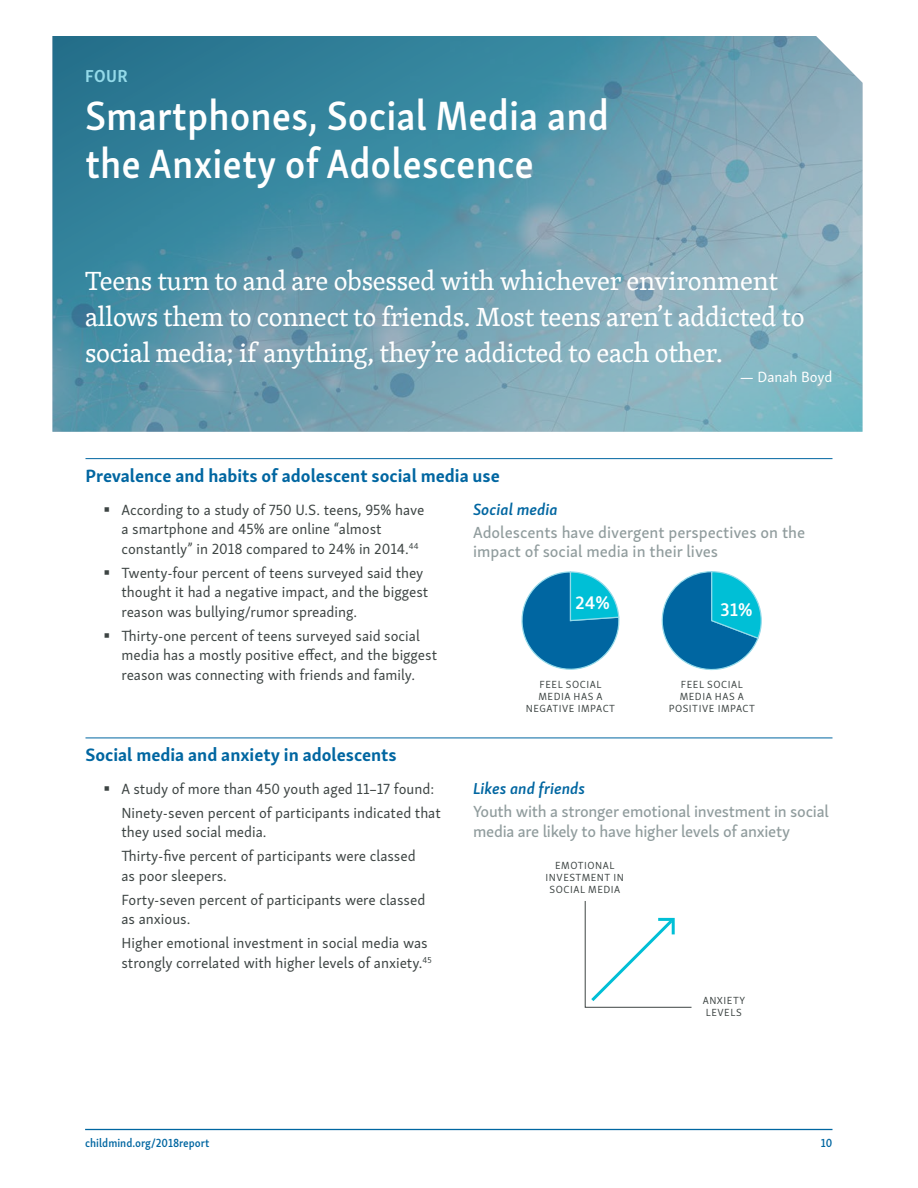
<style>
.page{position:relative;width:918px;height:1188px;background:#fff}
.page>*{position:absolute;margin:0;border:0;box-sizing:border-box;transform-origin:0 0}
.t1{font:600 42px/48px "Skolar Sans Latn Cn";color:#fff}
.t2{font:27px/36px "Skolar Latin";letter-spacing:-.01em;color:#fff}
.Number_label{font:600 18.75px "Skolar Sans Latn";color:#fff}
.Subhead{font:700 18px "Skolar Sans Latn";color:#0066a1}
.t3{font:700 18px "Skolar Sans Latn Cn";color:#94dae9}
.Graph_subtitle{font:16.5px/19.8px "Skolar Sans Latn Me";letter-spacing:-.015em;color:#909c9d}
.Graph_Title{font:italic 600 16.5px "Skolar Sans Latn";color:#0066a1}
.Bullet_2{font:15px/19.5px "Skolar Sans Latn";color:#3d4443}
.Sub_Bullet{font:15px/19.5px "Skolar Sans Latn";color:#3d4443}
.Body_copy{font:15px "Skolar Sans Latn";color:#fff}
.t4{font:600 12px "Skolar Sans Latn Cn";color:#0066a1}
.Word_Label{font:10.5px/12px "Skolar Sans Latn";letter-spacing:.05em;color:#3d4443;text-align:center}
</style>
<div class="page">
<hr style="left:85px;top:1129px;width:747px;height:1px;background:#0066a1">
<img style="left:52px;top:36px;width:810px;height:396px">
<hr style="left:86px;top:458px;width:746px;height:1px;background:#0066a1">
<svg style="left:521px;top:571px;width:99px;height:99px"></svg>
<svg style="left:661px;top:571px;width:101px;height:100px"></svg>
<hr style="left:86px;top:738px;width:746px;height:1px;background:#0066a1">
<svg style="left:584px;top:901px;width:108px;height:107px"></svg>
<p class="t3" style="left:85px;top:61px;width:44px">FOUR</p>
<p class="t1" style="left:85px;top:88px;width:525px">Smartphones, Social Media and the Anxiety of Adolescence</p>
<p class="t2" style="left:85px;top:262px;width:721px">Teens turn to and are obsessed with whichever environment allows them to connect to friends. Most teens aren’t addicted to social media; if anything, they’re addicted to each other.</p>
<p class="Body_copy" style="left:740px;top:365px;width:94px">— Danah Boyd</p>
<p class="Subhead" style="left:86px;top:461px;width:416px">Prevalence and habits of adolescent social media use</p>
<p class="Bullet_2" style="left:121px;top:498px;width:305px">According to a study of 750 U.S. teens, 95% have a smartphone and 45% are online “almost constantly” in 2018 compared to 24% in 2014.<sup>44</sup></p>
<p class="Bullet_2" style="left:121px;top:561px;width:308px">Twenty-four percent of teens surveyed said they thought it had a negative impact, and the biggest reason was bullying/rumor spreading.</p>
<p class="Bullet_2" style="left:121px;top:624px;width:317px">Thirty-one percent of teens surveyed said social media has a mostly positive effect, and the biggest reason was connecting with friends and family.</p>
<p class="Graph_Title" style="left:473px;top:496px;width:86px">Social media</p>
<p class="Graph_subtitle" style="left:473px;top:521px;width:334px">Adolescents have divergent perspectives on the impact of social media in their lives</p>
<p class="Number_label" style="left:575px;top:588px;width:36px">24%</p>
<p class="Number_label" style="left:720px;top:595px;width:34px">31%</p>
<p class="Word_Label" style="left:540px;top:678px;width:63px">FEEL SOCIAL</p>
<p class="Word_Label" style="left:538px;top:690px;width:66px">MEDIA HAS A</p>
<p class="Word_Label" style="left:526px;top:702px;width:91px">NEGATIVE IMPACT</p>
<p class="Word_Label" style="left:681px;top:678px;width:63px">FEEL SOCIAL</p>
<p class="Word_Label" style="left:680px;top:690px;width:66px">MEDIA HAS A</p>
<p class="Word_Label" style="left:669px;top:702px;width:88px">POSITIVE IMPACT</p>
<p class="Subhead" style="left:86px;top:740px;width:313px">Social media and anxiety in adolescents</p>
<p class="Bullet_2" style="left:121px;top:778px;width:314px">A study of more than 450 youth aged 11–17 found:</p>
<p class="Sub_Bullet" style="left:122px;top:802px;width:321px">Ninety-seven percent of participants indicated that they used social media.</p>
<p class="Sub_Bullet" style="left:122px;top:845px;width:296px">Thirty-five percent of participants were classed as poor sleepers.</p>
<p class="Sub_Bullet" style="left:122px;top:889px;width:305px">Forty-seven percent of participants were classed as anxious.</p>
<p class="Sub_Bullet" style="left:122px;top:932px;width:312px">Higher emotional investment in social media was strongly correlated with higher levels of anxiety.<sup>45</sup></p>
<p class="Graph_Title" style="left:473px;top:776px;width:114px">Likes and friends</p>
<p class="Graph_subtitle" style="left:473px;top:800px;width:357px">Youth with a stronger emotional investment in social media are likely to have higher levels of anxiety</p>
<p class="Word_Label" style="left:546px;top:858px;width:80px">EMOTIONAL<br>INVESTMENT IN<br>SOCIAL MEDIA</p>
<p class="Word_Label" style="left:703px;top:994px;width:44px;text-align:left">ANXIETY<br>LEVELS</p>
<p class="t4" style="left:85px;top:1134px;width:126px">childmind.org/2018report</p>
<p class="t4" style="left:821px;top:1134px;width:13px">10</p>
</div>
